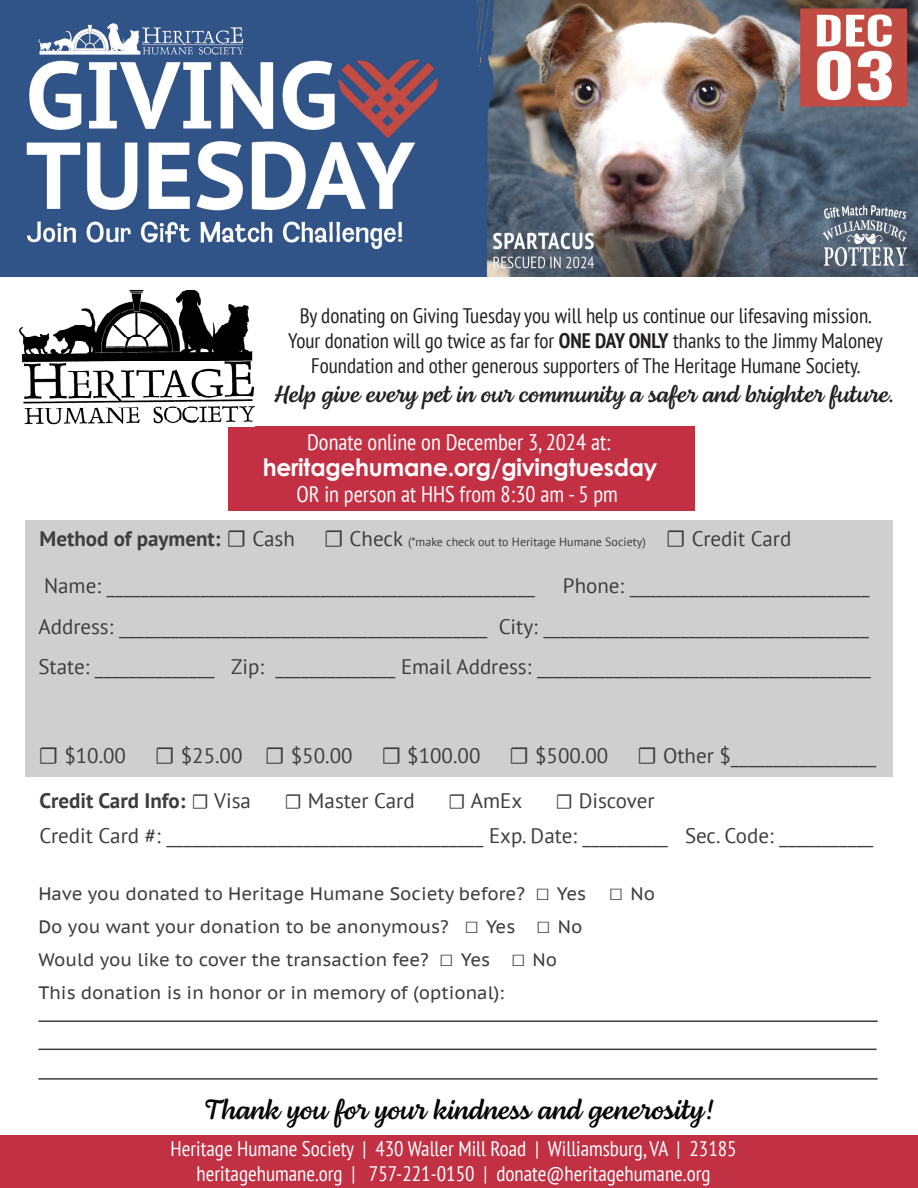
<style>
.page{position:relative;width:918px;height:1188px;background:#fff}
.page>*{position:absolute;margin:0;border:0;box-sizing:border-box;transform-origin:0 0}
.t1{font:28.5px "Lemongrass Script";color:#040503}
.t2{font:24px "Lemongrass Script";color:#231f20}
.t3{font:700 24px "Century Gothic";letter-spacing:-.01em;color:#fff}
.t4{font:condensed 22.5px "PT Sans";color:#fff}
.t5{font:21px "PT Sans";color:#3d3d3d}
.t6{font:condensed 21px/25.2px "PT Sans";color:#231f20;text-align:center}
.t7{font:condensed 21px "PT Sans";color:#fff}
.t8{font:700 21px "PT Sans";color:#3d3d3d}
.t9{font:18px "PT Sans Caption";color:#3d3d3d}
.t10{font:12px "PT Sans";color:#3d3d3d}
.s1{font-weight:700}
.s2{font-weight:700;font-size:21px}
.s3{font-family:"Minion Pro";font-size:24px}
.s4{font-size:21px}
.s5{font-family:"Minion Pro";font-weight:400}
.s6{font-weight:400}
.s7{font-family:"Minion Pro"}
.s8{font-family:"Century";font-size:24px}
</style>
<div class="page">
<div style="left:26px;top:520px;width:867px;height:257px;background:#cfcfcf"></div>
<div style="left:0;top:1135px;width:918px;height:53px;background:#c23043"></div>
<div style="left:229px;top:426px;width:466px;height:84px;background:#c43043"></div>
<hr style="left:38px;top:1049px;width:839px;height:1px;background:#3d3d3d">
<hr style="left:38px;top:1078px;width:840px;height:2px;background:#3d3d3d">
<hr style="left:38px;top:1020px;width:840px;height:2px;background:#3d3d3d">
<img style="left:19px;top:290px;width:235px;height:137px">
<img style="left:0;top:0;width:918px;height:276px">
<p class="t6" style="left:288px;top:302px;width:596px">By donating on Giving Tuesday you will help us continue our lifesaving mission.<br>Your donation will go twice as far for <span class="s1">ONE DAY ONLY</span> thanks to the Jimmy Maloney<br>Foundation and other generous supporters of The Heritage Humane Society.</p>
<p class="t2" style="left:275px;top:380px;width:622px">Help give every pet in our community a safer and brighter future.</p>
<p class="t4" style="left:307px;top:427px;width:305px">Donate online on December 3, 2024 at:</p>
<p class="t4" style="left:296px;top:480px;width:323px">OR in person at HHS from 8:30 am - 5 pm</p>
<p class="t3" style="left:263px;top:449px;width:396px">heritagehumane.org/givingtuesday</p>
<p class="t10" style="left:40px;top:534px;width:753px"><span class="s2">Method of payment:</span> <span class="s3">☐</span> <span class="s4">Cash</span> <span class="s3">☐</span> <span class="s4">Check</span> (*make check out to Heritage Humane Society) <span class="s3">☐</span> <span class="s4">Credit Card</span></p>
<p class="t5" style="left:44px;top:573px;width:492px">Name: __________________________________________________</p>
<p class="t5" style="left:563px;top:573px;width:308px">Phone: ____________________________</p>
<p class="t5" style="left:38px;top:613px;width:832px">Address: ___________________________________________ City: ______________________________________</p>
<p class="t5" style="left:38px;top:654px;width:834px">State: ______________ Zip: ______________ Email Address: _______________________________________</p>
<p class="t5" style="left:38px;top:742px;width:840px"><span class="s3">☐</span> $10.00 <span class="s3">☐</span> $25.00 <span class="s3">☐</span> $50.00 <span class="s3">☐</span> $100.00 <span class="s3">☐</span> $500.00 <span class="s3">☐</span> Other $_________________</p>
<p class="t8" style="left:40px;top:787px;width:213px">Credit Card Info: <span class="s5">☐</span> <span class="s6">Visa</span></p>
<p class="t5" style="left:285px;top:787px;width:132px"><span class="s7">☐</span> Master Card</p>
<p class="t5" style="left:448px;top:787px;width:76px"><span class="s7">☐</span> AmEx</p>
<p class="t5" style="left:555px;top:787px;width:101px"><span class="s7">☐</span> Discover</p>
<p class="t5" style="left:40px;top:822px;width:835px">Credit Card #: _____________________________________ Exp. Date: __________ Sec. Code: ___________</p>
<p class="t9" style="left:38px;top:882px;width:618px">Have you donated to Heritage Humane Society before? <span class="s8">□</span> Yes <span class="s8">□</span> No</p>
<p class="t9" style="left:38px;top:915px;width:545px">Do you want your donation to be anonymous? <span class="s8">□</span> Yes <span class="s8">□</span> No</p>
<p class="t9" style="left:38px;top:948px;width:520px">Would you like to cover the transaction fee? <span class="s8">□</span> Yes <span class="s8">□</span> No</p>
<p class="t9" style="left:38px;top:981px;width:467px">This donation is in honor or in memory of (optional):</p>
<p class="t1" style="left:203px;top:1093px;width:513px">Thank you for your kindness and generosity!</p>
<p class="t7" style="left:171px;top:1135px;width:568px">Heritage Humane Society | 430 Waller Mill Road | Williamsburg, VA | 23185</p>
<p class="t7" style="left:197px;top:1161px;width:515px">heritagehumane.org | 757-221-0150 | donate@heritagehumane.org</p>
</div>
